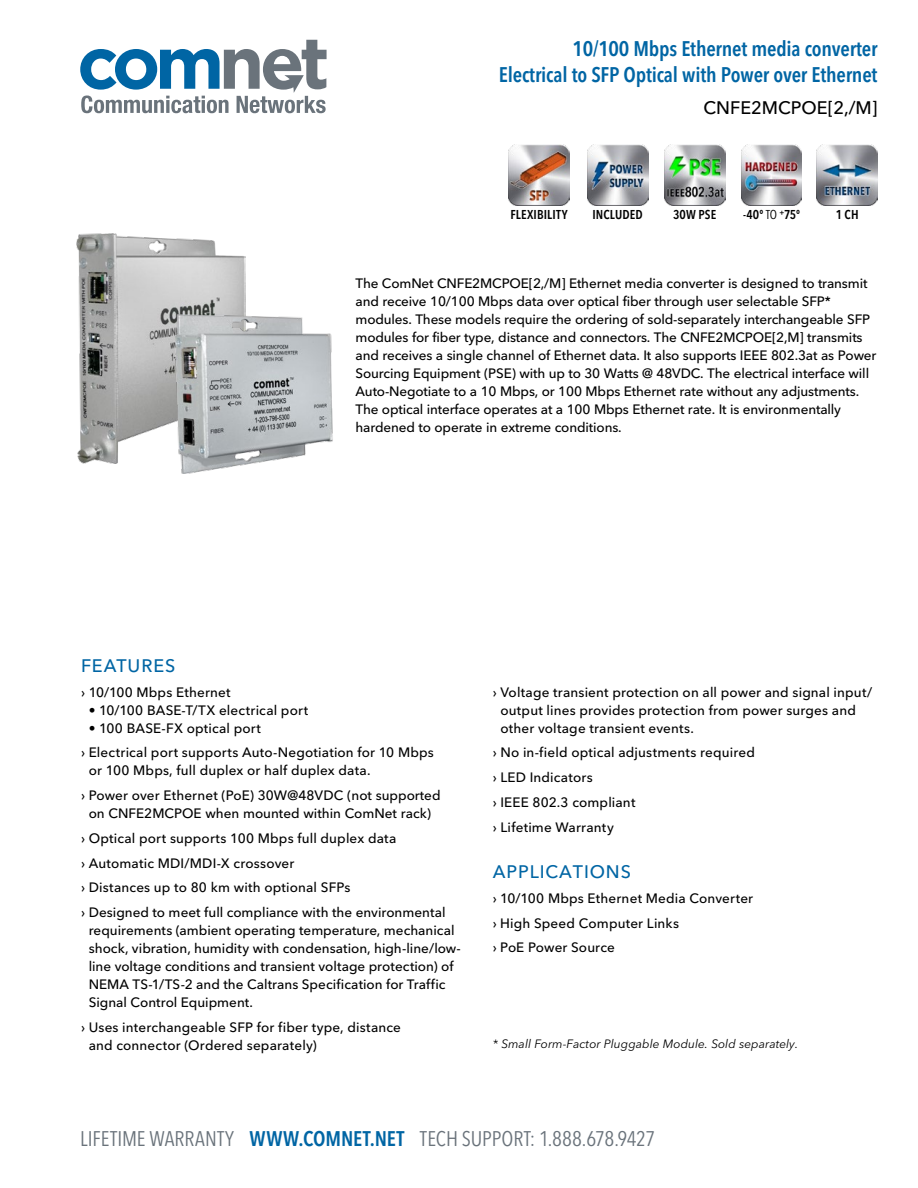
<style>
.page{position:relative;width:918px;height:1188px;background:#fff}
.page>*{position:absolute;margin:0;border:0;box-sizing:border-box;transform-origin:0 0}
.t1{font:600 condensed 21px/25.2px "Avenir Next LT Pro";letter-spacing:-.01em;color:#0065a4;text-align:right}
.t2{font:condensed 21px "Avenir Next LT Pro";letter-spacing:-.005em;color:#6a737b}
.t3{font:500 18px "Avenir Next LT Pro";letter-spacing:.05em;color:#0065a4}
.t4{font:500 18px "Avenir Next LT Pro";color:#000}
.t5{font:500 13.5px/18px "Avenir Next LT Pro";color:#000}
.t6{font:600 condensed 12.75px "Avenir Next LT Pro";letter-spacing:.01em;color:#000}
.t7{font:italic 12px "Avenir Next LT Pro";color:#000}
.s1{font-weight:400}
.s2{font-weight:600;color:#0065a4}
</style>
<div class="page">
<svg style="left:80px;top:40px;width:247px;height:73px"></svg>
<img style="left:587px;top:144px;width:61px;height:61px">
<img style="left:509px;top:144px;width:60px;height:61px">
<img style="left:817px;top:144px;width:60px;height:61px">
<img style="left:664px;top:144px;width:61px;height:61px">
<img style="left:741px;top:144px;width:61px;height:61px">
<img style="left:77px;top:234px;width:168px;height:229px">
<img style="left:175px;top:315px;width:158px;height:159px">
<h1 class="t1" style="left:499px;top:36px;width:380px">10/100 Mbps Ethernet media converter<br>Electrical to SFP Optical with Power over Ethernet</h1>
<h2 class="t4" style="left:703px;top:97px;width:176px">CNFE2MCPOE[2,/M]</h2>
<p class="t6" style="left:510px;top:207px;width:59px">FLEXIBILITY</p>
<p class="t6" style="left:592px;top:207px;width:52px">INCLUDED</p>
<p class="t6" style="left:673px;top:207px;width:45px">30W PSE</p>
<p class="t6" style="left:743px;top:207px;width:59px">-40º <span class="s1">TO</span> <sup>+</sup>75º</p>
<p class="t6" style="left:836px;top:207px;width:24px">1 CH</p>
<p class="t5" style="left:356px;top:274px;width:522px">The ComNet CNFE2MCPOE[2,/M] Ethernet media converter is designed to transmit and receive 10/100 Mbps data over optical fiber through user selectable SFP* modules. These models require the ordering of sold-separately interchangeable SFP modules for fiber type, distance and connectors. The CNFE2MCPOE[2,M] transmits and receives a single channel of Ethernet data. It also supports IEEE 802.3at as Power Sourcing Equipment (PSE) with up to 30 Watts @ 48VDC. The electrical interface will Auto-Negotiate to a 10 Mbps, or 100 Mbps Ethernet rate without any adjustments.<br>The optical interface operates at a 100 Mbps Ethernet rate. It is environmentally hardened to operate in extreme conditions.</p>
<h2 class="t3" style="left:81px;top:655px;width:96px">FEATURES</h2>
<p class="t5" style="left:81px;top:683px;width:151px">› 10/100 Mbps Ethernet</p>
<p class="t5" style="left:89px;top:701px;width:221px">• 10/100 BASE-T/TX electrical port</p>
<p class="t5" style="left:81px;top:716px;width:354px;line-height:24.8px;text-indent:8px">• 100 BASE-FX optical port<br>› Electrical port supports Auto-Negotiation for 10 Mbps</p>
<p class="t5" style="left:81px;top:758px;width:361px;line-height:24.8px;text-indent:8px">or 100 Mbps, full duplex or half duplex data.<br>› Power over Ethernet (PoE) 30W@48VDC (not supported</p>
<p class="t5" style="left:81px;top:801px;width:366px;line-height:24.8px;text-indent:8px">on CNFE2MCPOE when mounted within ComNet rack)<br>› Optical port supports 100 Mbps full duplex data<br>› Automatic MDI/MDI-X crossover<br>› Distances up to 80 km with optional SFPs<br>› Designed to meet full compliance with the environmental</p>
<p class="t5" style="left:89px;top:921px;width:374px">requirements (ambient operating temperature, mechanical shock, vibration, humidity with condensation, high-line/low&shy;line voltage conditions and transient voltage protection) of NEMA TS-1/TS-2 and the Caltrans Specification for Traffic Signal Control Equipment.</p>
<p class="t5" style="left:89px;top:1018px;width:314px;text-indent:-8px">› Uses interchangeable SFP for fiber type, distance and connector (Ordered separately)</p>
<p class="t5" style="left:500px;top:683px;width:373px;text-indent:-8px">› Voltage transient protection on all power and signal input/ output lines provides protection from power surges and other voltage transient events.</p>
<p class="t5" style="left:493px;top:740px;width:264px;line-height:24.8px">› No in-field optical adjustments required › LED Indicators<br>› IEEE 802.3 compliant<br>› Lifetime Warranty</p>
<h2 class="t3" style="left:493px;top:861px;width:140px">APPLICATIONS</h2>
<p class="t5" style="left:493px;top:886px;width:262px;line-height:24.8px">› 10/100 Mbps Ethernet Media Converter › High Speed Computer Links<br>› PoE Power Source</p>
<p class="t7" style="left:493px;top:1036px;width:307px">* Small Form-Factor Pluggable Module. Sold separately.</p>
<h1 class="t2" style="left:80px;top:1126px;width:577px">LIFETIME WARRANTY <span class="s2">WWW.COMNET.NET</span> TECH SUPPORT: 1.888.678.9427</h1>
</div>
